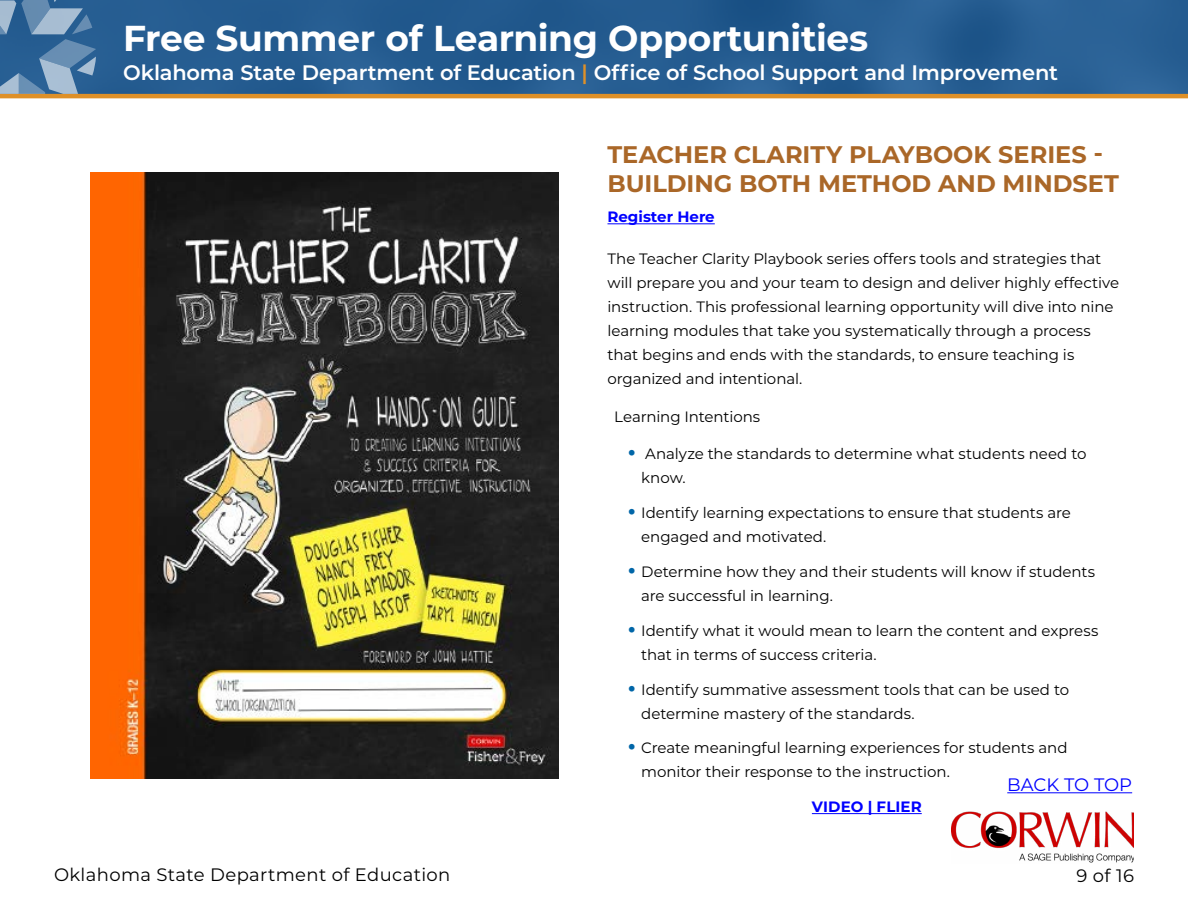
<style>
.page{position:relative;width:1188px;height:918px;background:#fff}
.page>*{position:absolute;margin:0;border:0;box-sizing:border-box;transform-origin:0 0}
.t1{font:700 36px "Montserrat";letter-spacing:-.01em;color:#fff}
.t2{font:700 24px/28.8px "Montserrat";color:#aa6728}
.t3{font:600 21px "Montserrat";letter-spacing:-.01em;color:#fff}
.t4{font:18px "Montserrat";letter-spacing:.02em;color:#000}
.t5{font:18px "Montserrat";letter-spacing:-.005em;color:#00f}
.t6{font:15px/24px "Montserrat";letter-spacing:-.005em;color:#000}
.t7{font:700 15px "Montserrat";color:#00f}
.s1{color:#de9028}
.s2{font-weight:700;font-size:22.5px;color:#0066a8}
</style>
<div class="page">
<div style="left:0;top:0;width:1188px;height:96px;background:#255c91"></div>
<hr style="left:0;top:94px;width:1188px;height:4px;background:#de9028">
<svg style="left:0;top:0;width:96px;height:94px"></svg>
<img style="left:91px;top:173px;width:467px;height:606px">
<hr style="left:608px;top:223px;width:107px;height:1px;background:#00f">
<hr style="left:812px;top:813px;width:110px;height:1px;background:#00f">
<hr style="left:1007px;top:792px;width:125px;height:1px;background:#00f">
<img style="left:952px;top:811px;width:182px;height:52px">
<h1 class="t1" style="left:123px;top:13px;width:747px">Free Summer of Learning Opportunities</h1>
<h3 class="t3" style="left:123px;top:58px;width:936px">Oklahoma State Department of Education <span class="s1">|</span> Office of School Support and Improvement</h3>
<h2 class="t2" style="left:608px;top:139px;width:513px">TEACHER CLARITY PLAYBOOK SERIES -<br>BUILDING BOTH METHOD AND MINDSET</h2>
<p class="t7" style="left:608px;top:206px;width:109px">Register Here</p>
<p class="t6" style="left:608px;top:246px;width:513px">The Teacher Clarity Playbook series offers tools and strategies that will prepare you and your team to design and deliver highly effective instruction. This professional learning opportunity will dive into nine learning modules that take you systematically through a process that begins and ends with the standards, to ensure teaching is organized and intentional.</p>
<p class="t6" style="left:614px;top:404px;width:148px">Learning Intentions</p>
<p class="t6" style="left:641px;top:441px;width:447px;text-indent:-14px"><span class="s2">•</span> Analyze the standards to determine what students need to know.</p>
<p class="t6" style="left:641px;top:500px;width:431px;text-indent:-14px"><span class="s2">•</span> Identify learning expectations to ensure that students are engaged and motivated.</p>
<p class="t6" style="left:641px;top:559px;width:456px;text-indent:-14px"><span class="s2">•</span> Determine how they and their students will know if students are successful in learning.</p>
<p class="t6" style="left:641px;top:618px;width:459px;text-indent:-14px"><span class="s2">•</span> Identify what it would mean to learn the content and express that in terms of success criteria.</p>
<p class="t6" style="left:641px;top:677px;width:429px;text-indent:-14px"><span class="s2">•</span> Identify summative assessment tools that can be used to determine mastery of the standards.</p>
<p class="t6" style="left:641px;top:735px;width:428px;text-indent:-14px"><span class="s2">•</span> Create meaningful learning experiences for students and monitor their response to the instruction.</p>
<p class="t7" style="left:812px;top:796px;width:111px">VIDEO | FLIER</p>
<p class="t5" style="left:1007px;top:772px;width:126px">BACK TO TOP</p>
<p class="t4" style="left:54px;top:863px;width:398px">Oklahoma State Department of Education</p>
<p class="t4" style="left:1077px;top:863px;width:59px">9 of 16</p>
</div>
